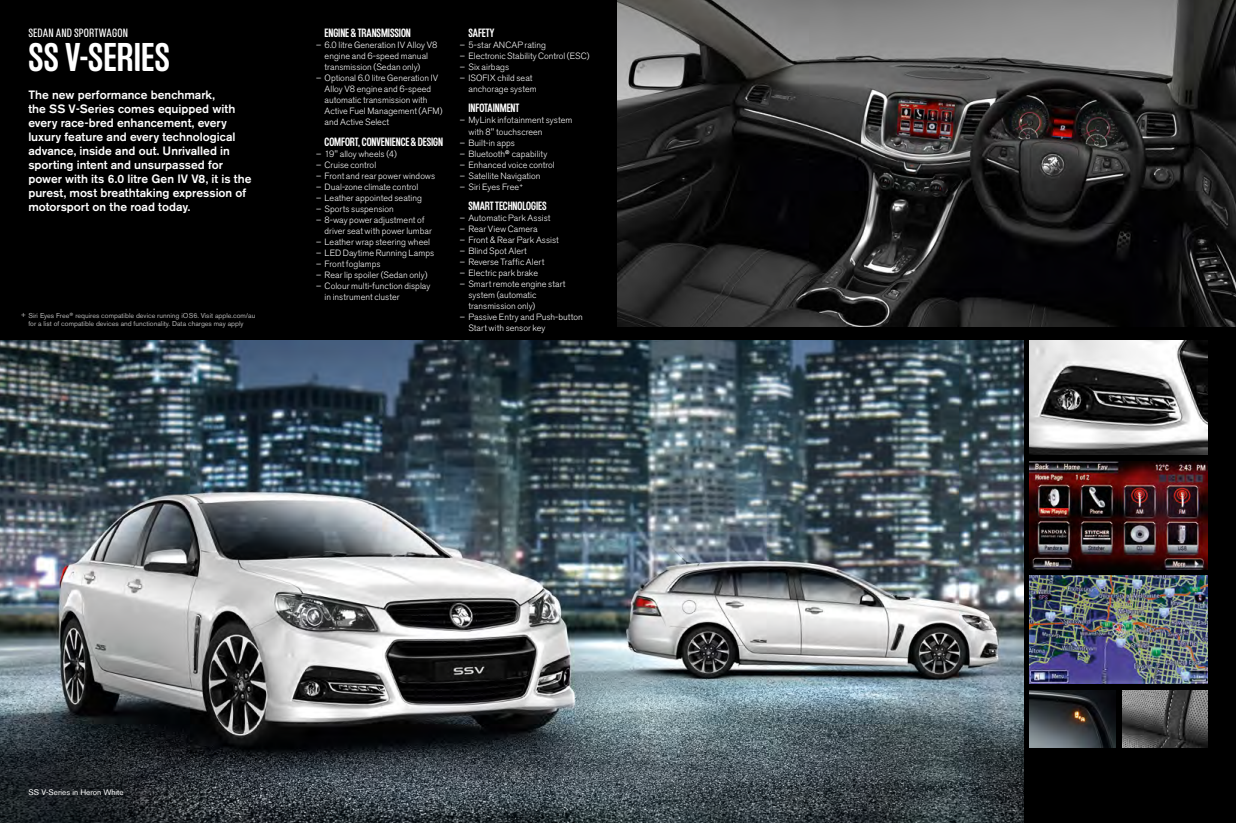
<style>
.page{position:relative;width:1236px;height:823px;background:#fff}
.page>*{position:absolute;margin:0;border:0;box-sizing:border-box;transform-origin:0 0}
.t1{font:40px "Roary Headline";letter-spacing:.005em;color:#fff}
.t2{font:500 12px/14px "Akzidenz Grotesk BE";color:#fff}
.t3{font:12px "Roary Headline";letter-spacing:-.005em;color:#fff}
.t4{font:500 12px "Roary";letter-spacing:.015em;color:#fff}
.t5{font:300 9px/11px "Akzidenz Grotesk BE";letter-spacing:.005em;color:#fff}
.t6{font:8px "Akzidenz Grotesk BE";color:#fff}
.t7{font:7px/8px "Akzidenz Grotesk BE";color:#b3b3b3}
.s1{font-family:"GM Sans"}
.s2{font-family:"GM Sans";font-weight:400}
</style>
<div class="page">
<div style="left:0;top:0;width:1236px;height:822px;background:#000"></div>
<img style="left:618px;top:0;width:618px;height:326px">
<img style="left:1030px;top:340px;width:178px;height:114px">
<img style="left:1122px;top:690px;width:86px;height:57px">
<img style="left:1030px;top:690px;width:85px;height:57px">
<img style="left:0;top:340px;width:1023px;height:482px">
<img style="left:1030px;top:461px;width:178px;height:108px">
<img style="left:1030px;top:575px;width:178px;height:108px">
<h2 class="t4" style="left:28px;top:27px;width:101px">SEDAN AND SPORTWAGON</h2>
<h1 class="t1" style="left:28px;top:36px;width:143px">SS V-SERIES</h1>
<p class="t2" style="left:28px;top:88px;width:225px">The new performance benchmark,<br>the SS V-Series comes equipped with every race-bred enhancement, every luxury feature and every technological advance, inside and out. Unrivalled in sporting intent and unsurpassed for power with its 6.0 litre Gen IV V8, it is the purest, most breathtaking expression of motorsport on the road today.</p>
<p class="t7" style="left:28px;top:312px;width:229px;text-indent:-7px">+ Siri Eyes Free<span class="s1">®</span> requires compatible device running iOS6. Visit apple.com/au for a list of compatible devices and functionality. Data charges may apply</p>
<h2 class="t3" style="left:325px;top:27px;width:88px">ENGINE &amp; TRANSMISSION</h2>
<p class="t5" style="left:325px;top:40px;width:114px;text-indent:-9px">– 6.0 litre Generation IV Alloy V8 engine and 6-speed manual transmission (Sedan only)</p>
<p class="t5" style="left:325px;top:73px;width:120px;text-indent:-9px">– Optional 6.0 litre Generation IV<br>Alloy V8 engine and 6-speed automatic transmission with<br>Active Fuel Management (AFM) and Active Select</p>
<h2 class="t3" style="left:325px;top:135px;width:120px">COMFORT, CONVENIENCE &amp; DESIGN</h2>
<p class="t5" style="left:316px;top:148px;width:82px">– 19" alloy wheels (4)</p>
<p class="t5" style="left:316px;top:159px;width:62px">– Cruise control</p>
<p class="t5" style="left:316px;top:170px;width:121px">– Front and rear power windows</p>
<p class="t5" style="left:316px;top:181px;width:104px">– Dual-zone climate control</p>
<p class="t5" style="left:316px;top:192px;width:107px">– Leather appointed seating</p>
<p class="t5" style="left:316px;top:203px;width:79px">– Sports suspension</p>
<p class="t5" style="left:325px;top:214px;width:109px;text-indent:-9px">– 8-way power adjustment of driver seat with power lumbar</p>
<p class="t5" style="left:316px;top:236px;width:115px">– Leather wrap steering wheel</p>
<p class="t5" style="left:316px;top:247px;width:120px">– LED Daytime Running Lamps</p>
<p class="t5" style="left:316px;top:258px;width:66px">– Front foglamps</p>
<p class="t5" style="left:316px;top:269px;width:113px">– Rear lip spoiler (Sedan only)</p>
<p class="t5" style="left:325px;top:280px;width:107px;text-indent:-9px">– Colour multi-function display in instrument cluster</p>
<h2 class="t3" style="left:468px;top:27px;width:27px">SAFETY</h2>
<p class="t5" style="left:460px;top:40px;width:88px">– 5-star ANCAP rating</p>
<p class="t5" style="left:460px;top:51px;width:131px">– Electronic Stability Control (ESC)</p>
<p class="t5" style="left:460px;top:62px;width:51px">– Six airbags</p>
<p class="t5" style="left:468px;top:73px;width:70px;text-indent:-9px">– ISOFIX child seat anchorage system</p>
<h2 class="t3" style="left:468px;top:102px;width:52px">INFOTAINMENT</h2>
<p class="t5" style="left:468px;top:115px;width:105px;text-indent:-9px">– MyLink infotainment system with 8" touchscreen</p>
<p class="t5" style="left:460px;top:137px;width:57px">– Built-in apps</p>
<p class="t5" style="left:460px;top:148px;width:89px">– Bluetooth<span class="s2">®</span> capability</p>
<p class="t5" style="left:460px;top:159px;width:96px">– Enhanced voice control</p>
<p class="t5" style="left:460px;top:170px;width:82px">– Satellite Navigation</p>
<p class="t5" style="left:460px;top:181px;width:64px">– Siri Eyes Free<sup>+</sup></p>
<h2 class="t3" style="left:468px;top:199px;width:80px">SMART TECHNOLOGIES</h2>
<p class="t5" style="left:460px;top:212px;width:92px">– Automatic Park Assist</p>
<p class="t5" style="left:460px;top:223px;width:79px">– Rear View Camera</p>
<p class="t5" style="left:460px;top:234px;width:100px">– Front &amp; Rear Park Assist</p>
<p class="t5" style="left:460px;top:245px;width:68px">– Blind Spot Alert</p>
<p class="t5" style="left:460px;top:256px;width:86px">– Reverse Traffic Alert</p>
<p class="t5" style="left:460px;top:267px;width:80px">– Electric park brake</p>
<p class="t5" style="left:468px;top:278px;width:99px;text-indent:-9px">– Smart remote engine start system (automatic transmission only)</p>
<p class="t5" style="left:468px;top:311px;width:116px;text-indent:-9px">– Passive Entry and Push-button<br>Start with sensor key</p>
<p class="t6" style="left:28px;top:786px;width:97px">SS V-Series in Heron White</p>
</div>
